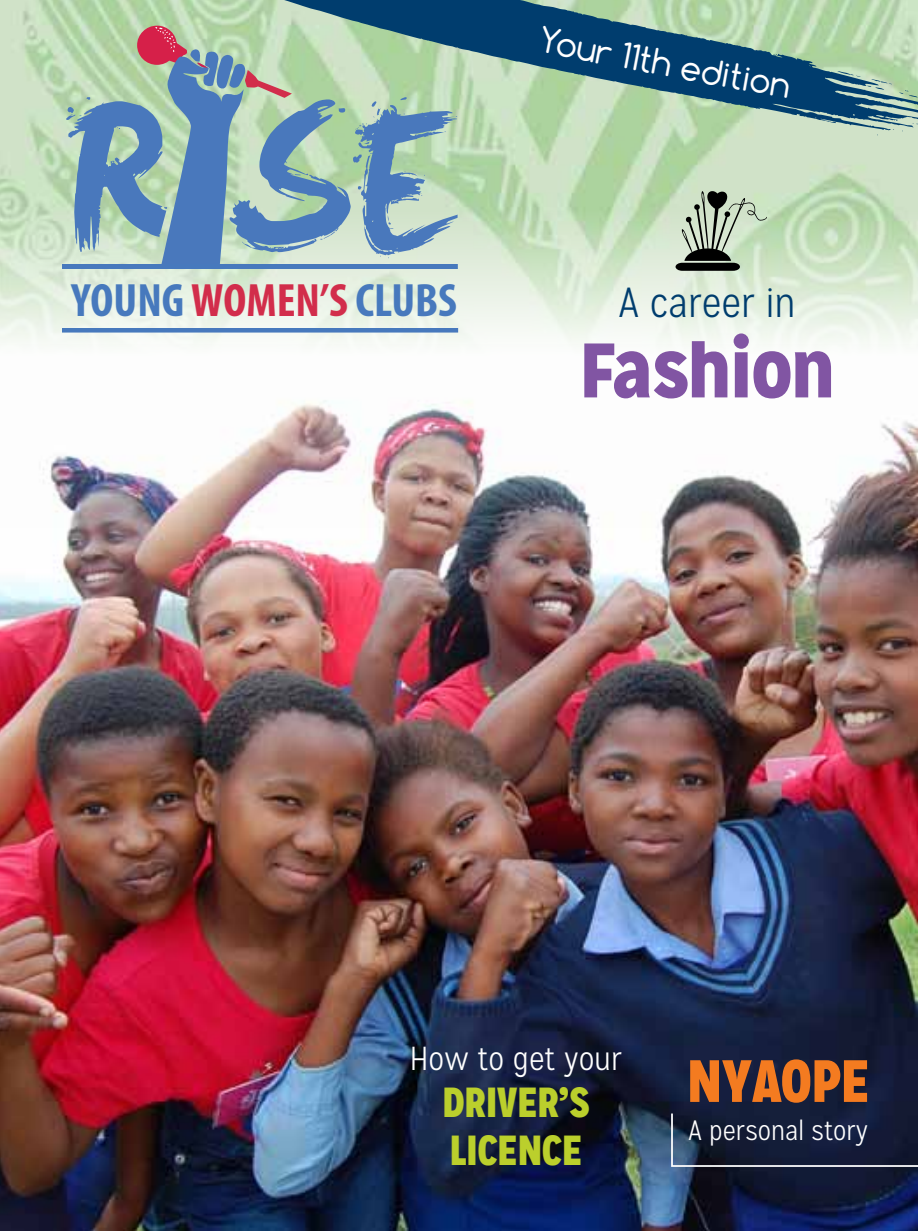
<style>
.page{position:relative;width:918px;height:1231px;background:#fff}
.page>*{position:absolute;margin:0;border:0;box-sizing:border-box;transform-origin:0 0}
.t1{font:900 77px "Mission Gothic";color:#8155a3}
.t2{font:900 59.5px "Mission Gothic";color:#f47b20}
.t3{font:700 condensed 46.9px "Myriad Pro";color:#4779bd}
.t4{font:900 42px/47.2px "Mission Gothic";color:#bbcf2c}
.t5{font:300 42px "Mission Gothic";color:#003d6e}
.t6{font:33.43px "Comfortaa";color:#fff}
.t7{font:300 33.25px "Mission Gothic";color:#fff}
.t8{font:300 28px "Mission Gothic";color:#fff}
.s1{color:#d22d4b}
</style>
<div class="page">
<img style="left:0;top:527px;width:918px;height:703px">
<img style="left:0;top:0;width:918px;height:527px">
<svg style="left:277px;top:0;width:641px;height:130px;background:#6d9795"></svg>
<svg style="left:912px;top:123px;width:6px;height:5px"></svg>
<svg style="left:66px;top:26px;width:392px;height:238px;background:#94b3b5"></svg>
<hr style="left:62px;top:264px;width:396px;height:4px;background:#4779bd">
<hr style="left:62px;top:328px;width:396px;height:4px;background:#4779bd">
<svg style="left:670px;top:1111px;width:248px;height:56px;background:#1d2640"></svg>
<svg style="left:675px;top:191px;width:92px;height:80px;background:#9cab97"></svg>
<p class="t6" style="left:543px;top:18px;width:136px;rotate:11deg">Your 11th</p>
<p class="t6" style="left:685px;top:46px;width:112px;rotate:10deg">edition</p>
<p class="t3" style="left:71px;top:271px;width:387px">YOUNG <span class="s1">WOMEN’S</span> CLUBS</p>
<p class="t5" style="left:619px;top:278px;width:178px">A career in</p>
<h1 class="t1" style="left:580px;top:320px;width:255px">Fashion</h1>
<p class="t7" style="left:410px;top:1039px;width:214px">How to get your</p>
<p class="t4" style="left:442px;top:1078px;width:148px">DRIVER’S<br>LICENCE</p>
<p class="t2" style="left:687px;top:1042px;width:184px">NYAOPE</p>
<p class="t8" style="left:688px;top:1114px;width:181px">A personal story</p>
</div>
